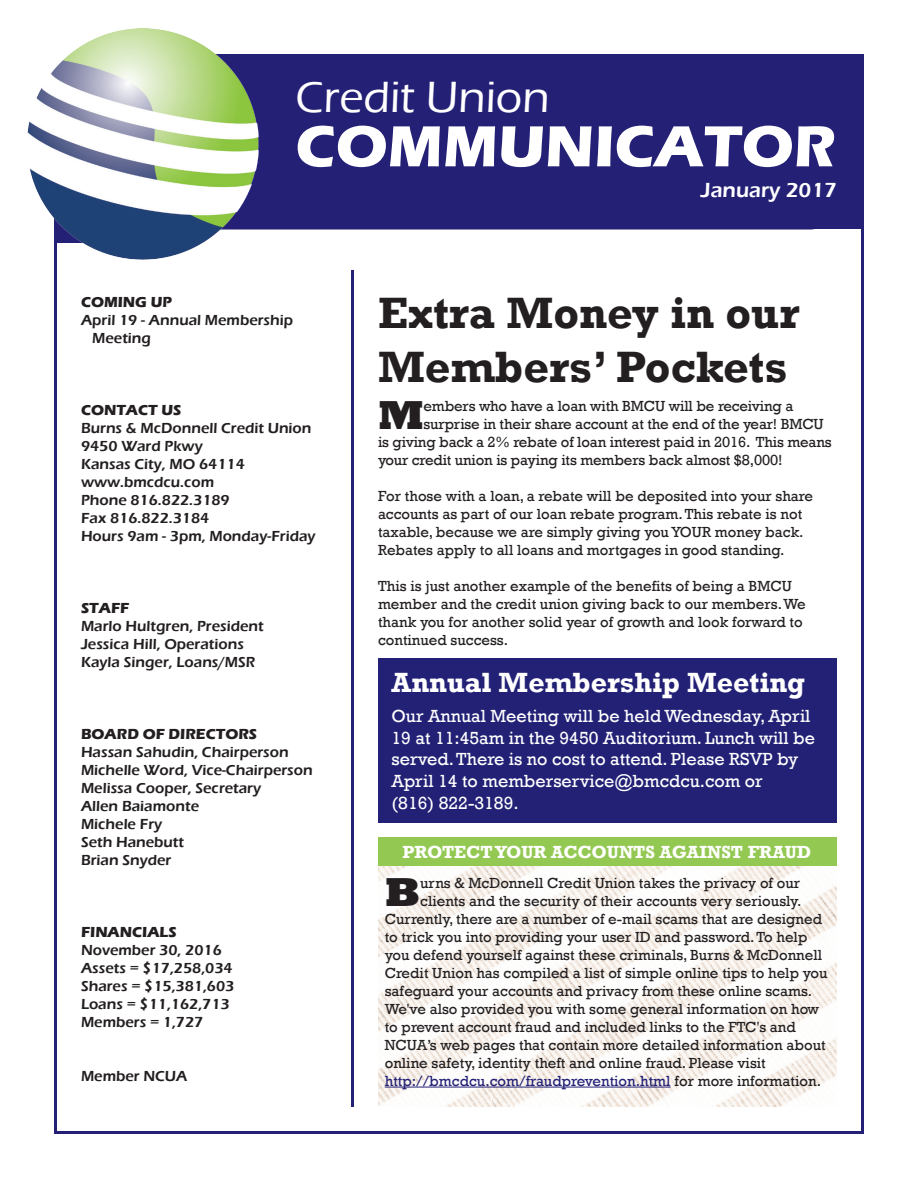
<style>
.page{position:relative;width:918px;height:1188px;background:#fff}
.page>*{position:absolute;margin:0;border:0;box-sizing:border-box;transform-origin:0 0}
.t1{font:700 60px "Eras ITC";color:#fff}
.t2{font:700 45px/54px "Rockwell";color:#231f20}
.t3{font:500 45px "Eras ITC";color:#fff}
.t4{font:800 41.55px "Rockwell";color:#231f20}
.t5{font:700 28.5px "Rockwell";color:#fff}
.t6{font:600 21px "Eras ITC";color:#fff}
.t7{font:18px/21.6px "Rockwell";color:#fff}
.t8{font:700 18px "Rockwell";color:#fff}
.t9{font:15px/18px "Rockwell";color:#231f20}
.t10{font:600 15px "Eras ITC";color:#231f20}
.t11{font:15px "Rockwell";color:#232176}
.t12{font:700 15px "Eras ITC";color:#231f20}
.s1{color:#231f20}
</style>
<div class="page">
<div style="left:54px;top:54px;width:810px;height:176px;background:#242076;border-radius:54px"></div>
<div style="left:783px;top:54px;width:81px;height:72px;background:#242076"></div>
<div style="left:783px;top:158px;width:81px;height:72px;background:#242076"></div>
<img style="left:27px;top:29px;width:242px;height:232px">
<hr style="left:351px;top:270px;width:3px;height:837px;background:#242076">
<div style="left:378px;top:658px;width:459px;height:165px;background:#232176"></div>
<img style="left:378px;top:866px;width:459px;height:241px">
<div style="left:378px;top:837px;width:459px;height:29px;background:#93c953"></div>
<hr style="left:385px;top:1087px;width:286px;height:1px;background:#232176">
<p class="t3" style="left:296px;top:72px;width:256px">Credit Union</p>
<p class="t1" style="left:296px;top:112px;width:542px">COMMUNICATOR</p>
<p class="t6" style="left:701px;top:179px;width:138px">January 2017</p>
<p class="t12" style="left:81px;top:294px;width:92px">COMING UP</p>
<p class="t10" style="left:81px;top:312px;width:214px">April 19 - Annual Membership</p>
<p class="t10" style="left:92px;top:330px;width:60px">Meeting</p>
<p class="t12" style="left:81px;top:402px;width:102px">CONTACT US</p>
<p class="t10" style="left:81px;top:420px;width:232px">Burns &amp; McDonnell Credit Union</p>
<p class="t10" style="left:81px;top:438px;width:123px">9450 Ward Pkwy</p>
<p class="t10" style="left:81px;top:456px;width:165px">Kansas City, MO 64114</p>
<p class="t10" style="left:81px;top:474px;width:135px">www.bmcdcu.com</p>
<p class="t10" style="left:81px;top:492px;width:150px">Phone 816.822.3189</p>
<p class="t10" style="left:81px;top:510px;width:130px">Fax 816.822.3184</p>
<p class="t10" style="left:81px;top:528px;width:236px">Hours 9am - 3pm, Monday-Friday</p>
<p class="t12" style="left:81px;top:600px;width:50px">STAFF</p>
<p class="t10" style="left:81px;top:618px;width:184px">Marlo Hultgren, President</p>
<p class="t10" style="left:81px;top:636px;width:164px">Jessica Hill, Operations</p>
<p class="t10" style="left:81px;top:654px;width:176px">Kayla Singer, Loans/MSR</p>
<p class="t12" style="left:81px;top:726px;width:178px">BOARD OF DIRECTORS</p>
<p class="t10" style="left:81px;top:744px;width:209px">Hassan Sahudin, Chairperson</p>
<p class="t10" style="left:81px;top:762px;width:233px">Michelle Word, Vice-Chairperson</p>
<p class="t10" style="left:81px;top:780px;width:182px">Melissa Cooper, Secretary</p>
<p class="t10" style="left:81px;top:798px;width:120px">Allen Baiamonte</p>
<p class="t10" style="left:81px;top:816px;width:83px">Michele Fry</p>
<p class="t10" style="left:81px;top:834px;width:105px">Seth Hanebutt</p>
<p class="t10" style="left:81px;top:852px;width:92px">Brian Snyder</p>
<p class="t12" style="left:81px;top:924px;width:97px">FINANCIALS</p>
<p class="t10" style="left:81px;top:942px;width:142px">November 30, 2016</p>
<p class="t10" style="left:81px;top:960px;width:153px">Assets = $17,258,034</p>
<p class="t10" style="left:81px;top:978px;width:155px">Shares = $15,381,603</p>
<p class="t10" style="left:81px;top:996px;width:150px">Loans = $11,162,713</p>
<p class="t10" style="left:81px;top:1014px;width:124px">Members = 1,727</p>
<p class="t10" style="left:81px;top:1068px;width:108px">Member NCUA</p>
<p class="t2" style="left:378px;top:286px;width:423px">Extra Money in our<br>Members’ Pockets</p>
<p class="t4" style="left:378px;top:391px;width:47px">M</p>
<p class="t9" style="left:423px;top:397px;width:371px">embers who have a loan with BMCU will be receiving a</p>
<p class="t9" style="left:378px;top:415px;width:455px;text-indent:45px">surprise in their share account at the end of the year! BMCU is giving back a 2% rebate of loan interest paid in 2016. This means your credit union is paying its members back almost $8,000!</p>
<p class="t9" style="left:378px;top:487px;width:436px">For those with a loan, a rebate will be deposited into your share accounts as part of our loan rebate program. This rebate is not</p>
<p class="t9" style="left:378px;top:523px;width:427px">taxable, because we are simply giving you YOUR money back.<br>Rebates apply to all loans and mortgages in good standing.</p>
<p class="t9" style="left:378px;top:577px;width:416px">This is just another example of the benefits of being a BMCU</p>
<p class="t9" style="left:378px;top:595px;width:429px">member and the credit union giving back to our members. We thank you for another solid year of growth and look forward to continued success.</p>
<p class="t5" style="left:392px;top:665px;width:415px">Annual Membership Meeting</p>
<p class="t7" style="left:392px;top:706px;width:425px">Our Annual Meeting will be held Wednesday, April 19 at 11:45am in the 9450 Auditorium. Lunch will be served. There is no cost to attend. Please RSVP by April 14 to memberservice@bmcdcu.com or</p>
<p class="t7" style="left:392px;top:792px;width:129px">(816) 822-3189.</p>
<p class="t8" style="left:403px;top:841px;width:410px">PROTECT YOUR ACCOUNTS AGAINST FRAUD</p>
<p class="t4" style="left:385px;top:868px;width:37px">B</p>
<p class="t9" style="left:420px;top:874px;width:381px">urns &amp; McDonnell Credit Union takes the privacy of our</p>
<p class="t9" style="left:420px;top:892px;width:383px">clients and the security of their accounts very seriously.</p>
<p class="t9" style="left:385px;top:910px;width:439px">Currently, there are a number of e-mail scams that are designed</p>
<p class="t9" style="left:385px;top:928px;width:424px">to trick you into providing your user ID and password. To help</p>
<p class="t9" style="left:385px;top:946px;width:439px">you defend yourself against these criminals, Burns &amp; McDonnell</p>
<p class="t9" style="left:385px;top:964px;width:444px">Credit Union has compiled a list of simple online tips to help you</p>
<p class="t9" style="left:385px;top:982px;width:429px">safeguard your accounts and privacy from these online scams.</p>
<p class="t9" style="left:385px;top:1000px;width:436px">We've also provided you with some general information on how</p>
<p class="t9" style="left:385px;top:1018px;width:413px">to prevent account fraud and included links to the FTC's and</p>
<p class="t9" style="left:385px;top:1036px;width:442px">NCUA’s web pages that contain more detailed information about</p>
<p class="t9" style="left:385px;top:1054px;width:383px">online safety, identity theft and online fraud. Please visit</p>
<p class="t11" style="left:385px;top:1072px;width:438px">http://bmcdcu.com/fraudprevention.html <span class="s1">for more information.</span></p>
</div>
